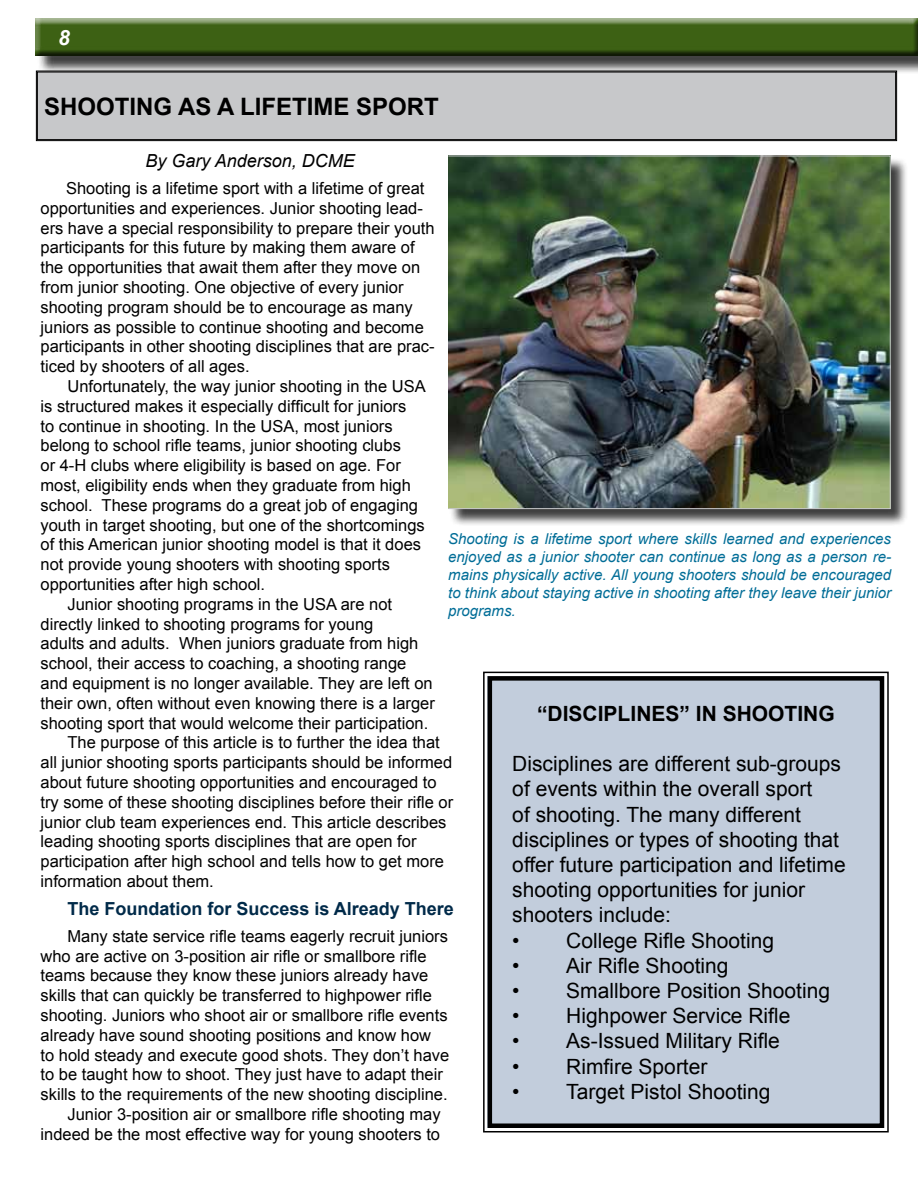
<style>
.page{position:relative;width:918px;height:1188px;background:#fff}
.page>*{position:absolute;margin:0;border:0;box-sizing:border-box;transform-origin:0 0}
.t1{font:700 24px "Arial";color:#000}
.t2{font:21px/25.2px "Arial";color:#000}
.t3{font:700 21px "Arial";color:#000}
.t4{font:italic 700 21px "Arial";color:#fff}
.t5{font:700 18px "Arial";color:#002a49}
.t6{font:italic 18px "Arial";color:#000}
.t7{font:16.5px/19.8px "Arial";color:#000}
.t8{font:italic 15px/18px "Arial";color:#006d97;text-align:justify}
</style>
<div class="page">
<div style="left:37px;top:20px;width:881px;height:54px;background:#000;opacity:.75"></div>
<div style="left:31px;top:18px;width:887px;height:39px;background:#000;opacity:.75"></div>
<div style="left:913px;top:18px;width:5px;height:39px;background:#fff;opacity:.75"></div>
<hr style="left:915px;top:18px;width:3px;height:39px;background:#000;opacity:.75">
<div style="left:36px;top:70px;width:861px;height:71px;background:#c7c8ca"></div>
<div style="left:37px;top:72px;width:859px;height:68px;border:1px solid #000"></div>
<div style="left:450px;top:157px;width:458px;height:369px;background:#000;opacity:.75"></div>
<img style="left:450px;top:158px;width:438px;height:349px">
<div style="left:448px;top:156px;width:442px;height:353px;border:1px solid #c7c8ca"></div>
<div style="left:483px;top:671px;width:406px;height:462px;background:#c2cddc"></div>
<div style="left:488px;top:676px;width:396px;height:452px;border:4px solid #000"></div>
<p class="t4" style="left:58px;top:23px;width:13px">8</p>
<h1 class="t1" style="left:44px;top:89px;width:396px">SHOOTING AS A LIFETIME SPORT</h1>
<p class="t6" style="left:146px;top:149px;width:211px">By Gary Anderson, DCME</p>
<p class="t7" style="left:41px;top:178px;width:396px;text-indent:25px">Shooting is a lifetime sport with a lifetime of great opportunities and experiences. Junior shooting lead&shy;ers have a special responsibility to prepare their youth participants for this future by making them aware of the opportunities that await them after they move on from junior shooting. One objective of every junior shooting program should be to encourage as many juniors as possible to continue shooting and become participants in other shooting disciplines that are prac&shy;ticed by shooters of all ages.</p>
<p class="t7" style="left:68px;top:376px;width:360px">Unfortunately, the way junior shooting in the USA</p>
<p class="t7" style="left:41px;top:396px;width:367px">is structured makes it especially difficult for juniors</p>
<p class="t7" style="left:41px;top:416px;width:354px">to continue in shooting. In the USA, most juniors</p>
<p class="t7" style="left:41px;top:436px;width:362px">belong to school rifle teams, junior shooting clubs</p>
<p class="t7" style="left:41px;top:455px;width:362px">or 4-H clubs where eligibility is based on age. For</p>
<p class="t7" style="left:41px;top:475px;width:372px">most, eligibility ends when they graduate from high</p>
<p class="t7" style="left:41px;top:495px;width:379px">school. These programs do a great job of engaging</p>
<p class="t7" style="left:41px;top:515px;width:386px">youth in target shooting, but one of the shortcomings</p>
<p class="t7" style="left:41px;top:535px;width:382px">of this American junior shooting model is that it does</p>
<p class="t7" style="left:41px;top:554px;width:351px">not provide young shooters with shooting sports</p>
<p class="t7" style="left:41px;top:574px;width:226px">opportunities after high school.</p>
<p class="t7" style="left:68px;top:594px;width:326px">Junior shooting programs in the USA are not</p>
<p class="t7" style="left:41px;top:614px;width:334px">directly linked to shooting programs for young</p>
<p class="t7" style="left:41px;top:634px;width:379px">adults and adults. When juniors graduate from high</p>
<p class="t7" style="left:41px;top:653px;width:367px">school, their access to coaching, a shooting range</p>
<p class="t7" style="left:41px;top:673px;width:394px">and equipment is no longer available. They are left on</p>
<p class="t7" style="left:41px;top:693px;width:396px">their own, often without even knowing there is a larger</p>
<p class="t7" style="left:41px;top:713px;width:389px">shooting sport that would welcome their participation.</p>
<p class="t7" style="left:68px;top:733px;width:374px">The purpose of this article is to further the idea that</p>
<p class="t7" style="left:41px;top:752px;width:413px">all junior shooting sports participants should be informed</p>
<p class="t7" style="left:41px;top:772px;width:398px">about future shooting opportunities and encouraged to</p>
<p class="t7" style="left:41px;top:792px;width:414px">try some of these shooting disciplines before their rifle or</p>
<p class="t7" style="left:41px;top:812px;width:407px">junior club team experiences end. This article describes</p>
<p class="t7" style="left:41px;top:832px;width:378px">leading shooting sports disciplines that are open for</p>
<p class="t7" style="left:41px;top:851px;width:405px">participation after high school and tells how to get more</p>
<p class="t7" style="left:41px;top:871px;width:175px">information about them.</p>
<p class="t5" style="left:68px;top:896px;width:388px">The Foundation for Success is Already There</p>
<p class="t7" style="left:68px;top:926px;width:382px">Many state service rifle teams eagerly recruit juniors</p>
<p class="t7" style="left:41px;top:946px;width:388px">who are active on 3-position air rifle or smallbore rifle</p>
<p class="t7" style="left:41px;top:966px;width:389px">teams because they know these juniors already have</p>
<p class="t7" style="left:41px;top:985px;width:393px">skills that can quickly be transferred to highpower rifle</p>
<p class="t7" style="left:41px;top:1005px;width:409px">shooting. Juniors who shoot air or smallbore rifle events</p>
<p class="t7" style="left:41px;top:1025px;width:392px">already have sound shooting positions and know how</p>
<p class="t7" style="left:41px;top:1045px;width:410px">to hold steady and execute good shots. They don’t have</p>
<p class="t7" style="left:41px;top:1065px;width:404px">to be taught how to shoot. They just have to adapt their</p>
<p class="t7" style="left:41px;top:1084px;width:409px">skills to the requirements of the new shooting discipline.</p>
<p class="t7" style="left:68px;top:1104px;width:375px">Junior 3-position air or smallbore rifle shooting may</p>
<p class="t7" style="left:41px;top:1124px;width:401px">indeed be the most effective way for young shooters to</p>
<p class="t8" style="left:448px;top:530px;width:444px">Shooting is a lifetime sport where skills learned and experiences enjoyed as a junior shooter can continue as long as a person re&shy;mains physically active. All young shooters should be encouraged to think about staying active in shooting after they leave their junior programs.</p>
<p class="t3" style="left:537px;top:699px;width:299px">“DISCIPLINES” IN SHOOTING</p>
<p class="t2" style="left:512px;top:751px;width:335px">Disciplines are different sub-groups of events within the overall sport<br>of shooting. The many different disciplines or types of shooting that offer future participation and lifetime shooting opportunities for junior shooters include:</p>
<p class="t2" style="left:512px;top:927px;width:263px">• College Rifle Shooting</p>
<p class="t2" style="left:512px;top:953px;width:218px">• Air Rifle Shooting</p>
<p class="t2" style="left:512px;top:978px;width:319px">• Smallbore Position Shooting</p>
<p class="t2" style="left:512px;top:1003px;width:280px">• Highpower Service Rifle</p>
<p class="t2" style="left:512px;top:1028px;width:269px">• As-Issued Military Rifle</p>
<p class="t2" style="left:512px;top:1053px;width:197px">• Rimfire Sporter</p>
<p class="t2" style="left:512px;top:1079px;width:260px">• Target Pistol Shooting</p>
</div>
